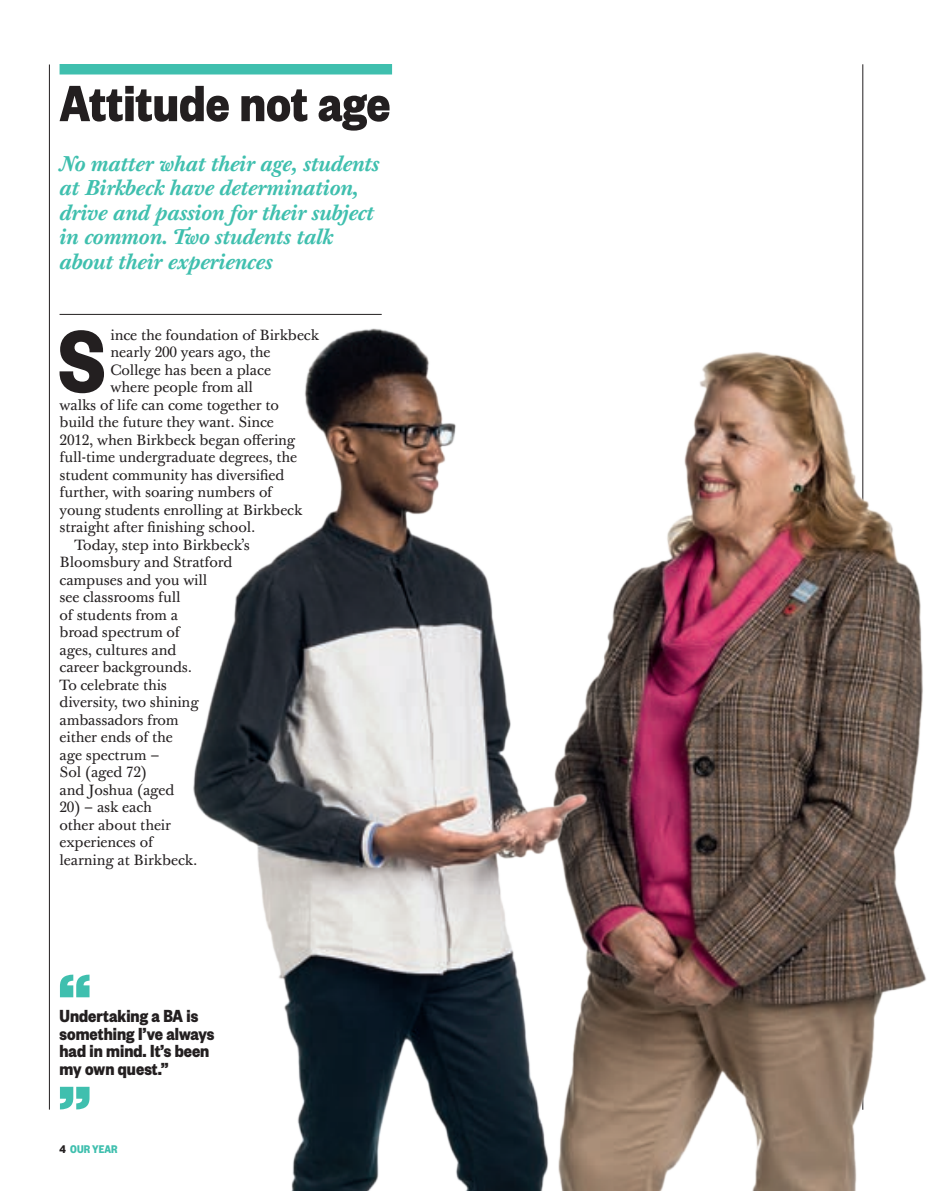
<style>
.page{position:relative;width:943px;height:1191px;background:#fff}
.page>*{position:absolute;margin:0;border:0;box-sizing:border-box;transform-origin:0 0}
.t1{font:700 96.6px "Founders Grotesk Cond";color:#231f20}
.t2{font:700 84px "Founders Grotesk Cond";color:#3fbfae}
.t3{font:700 56px "Founders Grotesk Cond";color:#231f20}
.t4{font:italic 700 21px/24.5px "Baskerville 10 Pro";letter-spacing:-.01em;color:#3fbfae}
.t5{font:700 19.25px/17.5px "Founders Grotesk Cond";color:#231f20}
.t6{font:14.53px/17.5px "Baskerville 10 Pro";letter-spacing:-.01em;color:#231f20}
.t7{font:700 12.25px "Founders Grotesk Cond";color:#3fbfae}
.s1{color:#231f20}
</style>
<div class="page">
<hr style="left:49px;top:64px;width:1px;height:1045px;background:#231f20">
<hr style="left:862px;top:64px;width:1px;height:1045px;background:#231f20">
<hr style="left:60px;top:314px;width:322px;height:1px;background:#231f20">
<div style="left:60px;top:64px;width:332px;height:10px;background:#3fbfae"></div>
<img style="left:610px;top:319px;width:316px;height:872px">
<img style="left:154px;top:313px;width:456px;height:878px">
<h3 class="t3" style="left:60px;top:68px;width:332px">Attitude not age</h3>
<h3 class="t4" style="left:60px;top:152px;width:321px">No matter what their age, students at Birkbeck have determination, drive and passion for their subject in common. Two students talk about their experiences</h3>
<h1 class="t1" style="left:58px;top:301px;width:49px">S</h1>
<p class="t6" style="left:110px;top:327px;width:210px">ince the foundation of Birkbeck</p>
<p class="t6" style="left:110px;top:344px;width:161px">nearly 200 years ago, the</p>
<p class="t6" style="left:110px;top:362px;width:162px">College has been a place</p>
<p class="t6" style="left:110px;top:379px;width:144px">where people from all</p>
<p class="t6" style="left:60px;top:397px;width:221px">walks of life can come together to</p>
<p class="t6" style="left:60px;top:414px;width:216px">build the future they want. Since</p>
<p class="t6" style="left:60px;top:432px;width:237px">2012, when Birkbeck began offering</p>
<p class="t6" style="left:60px;top:449px;width:239px">full-time undergraduate degrees, the</p>
<p class="t6" style="left:60px;top:467px;width:226px">student community has diversified</p>
<p class="t6" style="left:60px;top:484px;width:214px">further, with soaring numbers of</p>
<p class="t6" style="left:60px;top:502px;width:244px">young students enrolling at Birkbeck</p>
<p class="t6" style="left:60px;top:519px;width:197px">straight after finishing school.</p>
<p class="t6" style="left:74px;top:537px;width:177px">Today, step into Birkbeck’s</p>
<p class="t6" style="left:60px;top:554px;width:174px">Bloomsbury and Stratford</p>
<p class="t6" style="left:60px;top:572px;width:149px">campuses and you will</p>
<p class="t6" style="left:60px;top:589px;width:123px">see classrooms full</p>
<p class="t6" style="left:60px;top:607px;width:120px">of students from a</p>
<p class="t6" style="left:60px;top:624px;width:122px">broad spectrum of</p>
<p class="t6" style="left:60px;top:642px;width:118px">ages, cultures and</p>
<p class="t6" style="left:60px;top:659px;width:134px">career backgrounds.</p>
<p class="t6" style="left:60px;top:677px;width:109px">To celebrate this</p>
<p class="t6" style="left:60px;top:694px;width:141px">diversity, two shining</p>
<p class="t6" style="left:60px;top:712px;width:121px">ambassadors from</p>
<p class="t6" style="left:60px;top:729px;width:115px">either ends of the</p>
<p class="t6" style="left:60px;top:747px;width:101px">age spectrum –</p>
<p class="t6" style="left:60px;top:764px;width:89px">Sol (aged 72)</p>
<p class="t6" style="left:60px;top:782px;width:116px">and Joshua (aged</p>
<p class="t6" style="left:60px;top:799px;width:139px">20) – ask each<br>other about their experiences of learning at Birkbeck.</p>
<h2 class="t2" style="left:57px;top:948px;width:36px">“</h2>
<h3 class="t5" style="left:60px;top:1006px;width:156px">Undertaking a BA is something I’ve always had in mind. It’s been my own quest.”</h3>
<h2 class="t2" style="left:57px;top:1060px;width:36px">”</h2>
<p class="t7" style="left:60px;top:1141px;width:59px"><span class="s1">4</span> OUR YEAR</p>
</div>
